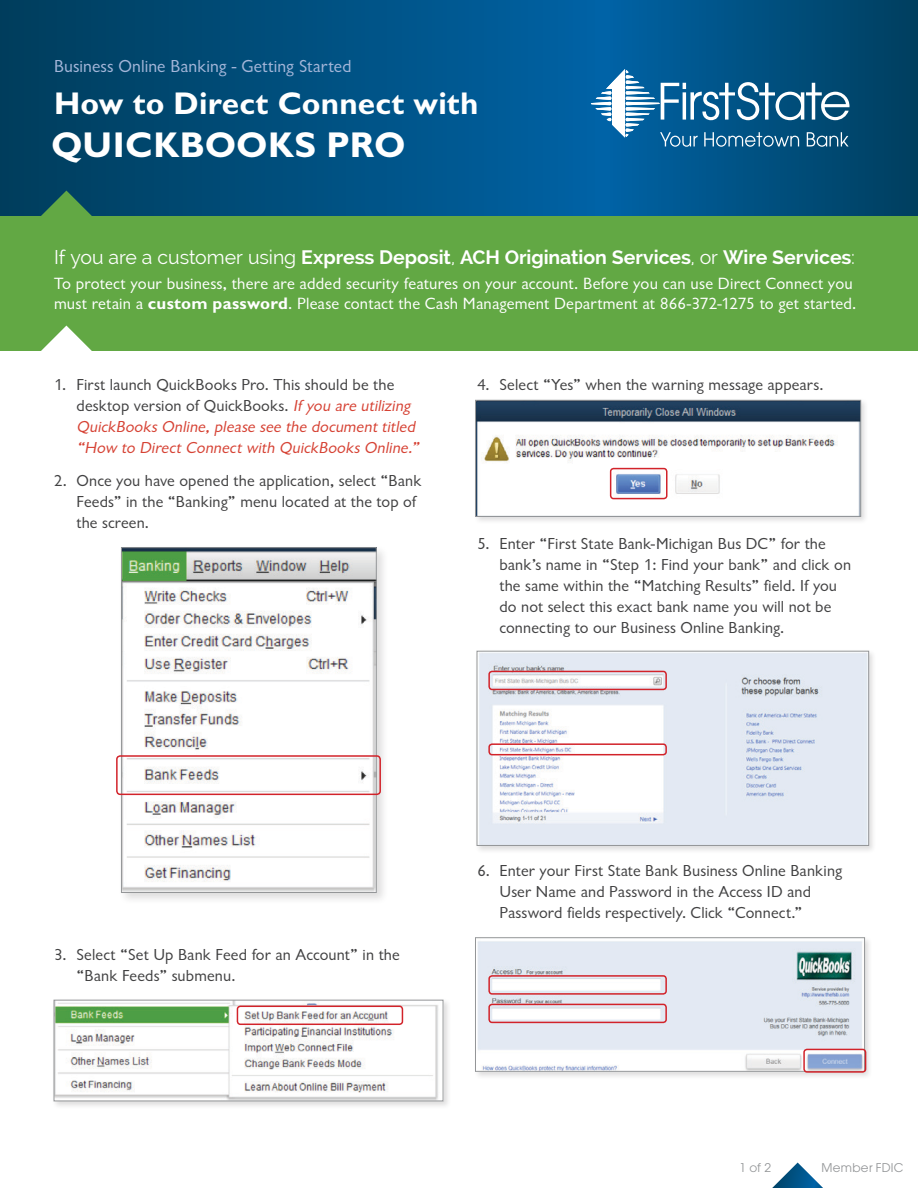
<style>
.page{position:relative;width:918px;height:1188px;background:#fff}
.page>*{position:absolute;margin:0;border:0;box-sizing:border-box;transform-origin:0 0}
.t1{font:36px "Classical Sans Bold DTC";letter-spacing:.005em;color:#fff}
.t2{font:31.5px "Classical Sans Bold DTC";letter-spacing:.005em;color:#fff}
.t3{font:700 19.5px "Raleway";color:#fff}
.t4{font:18px "Classical Sans Regular DTC";letter-spacing:.005em;color:#a4b6d9}
.t5{font:16.8px/20.2px "Classical Sans Regular DTC";letter-spacing:.01em;color:#fff}
.Steps{font:16.5px/21px "Classical Sans Regular DTC";letter-spacing:.01em;color:#414142}
.Steps-2{font:italic 16.5px/21px "Classical Sans Regular DTC";color:#d64234}
.t6{font:12px "Avant Garde";letter-spacing:.02em;color:#949698}
.s1{font-weight:400}
.s2{font-family:"Classical Sans Bold DTC"}
.s3{font-style:normal;color:#414142}
</style>
<div class="page">
<svg style="left:0;top:0;width:918px;height:216px;background:#004f7f"></svg>
<svg style="left:591px;top:69px;width:258px;height:78px"></svg>
<div style="left:118px;top:544px;width:271px;height:361px;background:#231f20;opacity:.15"></div>
<img style="left:123px;top:549px;width:252px;height:342px">
<div style="left:121px;top:547px;width:256px;height:346px;border:1px solid #949698"></div>
<div style="left:52px;top:998px;width:399px;height:111px;background:#231f20;opacity:.15"></div>
<img style="left:56px;top:1002px;width:385px;height:97px">
<div style="left:54px;top:1000px;width:389px;height:101px;border:1px solid #949698"></div>
<div style="left:473px;top:398px;width:396px;height:126px;background:#231f20;opacity:.15"></div>
<img style="left:477px;top:402px;width:382px;height:113px">
<div style="left:475px;top:400px;width:386px;height:117px;border:1px solid #949698"></div>
<div style="left:475px;top:649px;width:402px;height:205px;background:#231f20;opacity:.15"></div>
<img style="left:479px;top:653px;width:388px;height:191px">
<div style="left:477px;top:651px;width:392px;height:195px;border:1px solid #949698"></div>
<div style="left:473px;top:936px;width:400px;height:144px;background:#231f20;opacity:.15"></div>
<img style="left:477px;top:940px;width:386px;height:130px">
<div style="left:475px;top:938px;width:390px;height:134px;border:1px solid #949698"></div>
<div style="left:116px;top:755px;width:265px;height:40px;border:2px solid #d2232a;border-radius:3px"></div>
<div style="left:0;top:216px;width:918px;height:135px;background:#62a844"></div>
<svg style="left:41px;top:191px;width:51px;height:25px"></svg>
<svg style="left:41px;top:326px;width:51px;height:25px"></svg>
<svg style="left:772px;top:1163px;width:51px;height:25px"></svg>
<div style="left:803px;top:1049px;width:63px;height:24px;border:2px solid #d2232a;border-radius:3px"></div>
<div style="left:488px;top:671px;width:179px;height:19px;border:2px solid #d2232a;border-radius:3px"></div>
<div style="left:488px;top:975px;width:179px;height:20px;border:2px solid #d2232a;border-radius:3px"></div>
<div style="left:488px;top:1004px;width:179px;height:19px;border:2px solid #d2232a;border-radius:3px"></div>
<div style="left:488px;top:743px;width:179px;height:12px;border:2px solid #d2232a;border-radius:3px"></div>
<div style="left:237px;top:1006px;width:166px;height:19px;border:2px solid #d2232a;border-radius:3px"></div>
<div style="left:610px;top:468px;width:58px;height:31px;border:2px solid #d2232a;border-radius:3px"></div>
<p class="t4" style="left:54px;top:56px;width:299px">Business Online Banking - Getting Started</p>
<p class="t2" style="left:54px;top:85px;width:426px">How to Direct Connect with</p>
<p class="t1" style="left:51px;top:125px;width:356px">QUICKBOOKS PRO</p>
<p class="t3" style="left:54px;top:246px;width:802px"><span class="s1">If you are a customer using</span> Express Deposit<span class="s1">,</span> ACH Origination Services<span class="s1">, or</span> Wire Services<span class="s1">:</span></p>
<p class="t5" style="left:54px;top:274px;width:804px">To protect your business, there are added security features on your account. Before you can use Direct Connect you must retain a <span class="s2">custom password</span>. Please contact the Cash Management Department at 866-372-1275 to get started.</p>
<p class="Steps-2" style="left:76px;top:375px;width:347px;text-indent:-22px"><span class="s3">1. First launch QuickBooks Pro. This should be the desktop version of QuickBooks.</span> If you are utilizing QuickBooks Online, please see the document titled “How to Direct Connect with QuickBooks Online.”</p>
<p class="Steps" style="left:76px;top:471px;width:346px;text-indent:-22px">2. Once you have opened the application, select “Bank<br>Feeds” in the “Banking” menu located at the top of the screen.</p>
<p class="Steps" style="left:477px;top:375px;width:348px">4. Select “Yes” when the warning message appears.</p>
<p class="Steps" style="left:500px;top:534px;width:353px;text-indent:-22px">5. Enter “First State Bank-Michigan Bus DC” for the bank’s name in “Step 1: Find your bank” and click on the same within the “Matching Results” field. If you do not select this exact bank name you will not be connecting to our Business Online Banking.</p>
<p class="Steps" style="left:76px;top:945px;width:325px;text-indent:-22px">3. Select “Set Up Bank Feed for an Account” in the “Bank Feeds” submenu.</p>
<p class="Steps" style="left:500px;top:861px;width:344px;text-indent:-22px">6. Enter your First State Bank Business Online Banking<br>User Name and Password in the Access ID and<br>Password fields respectively. Click “Connect.”</p>
<p class="t6" style="left:739px;top:1160px;width:33px">1 of 2</p>
<p class="t6" style="left:822px;top:1160px;width:84px">Member FDIC</p>
</div>
